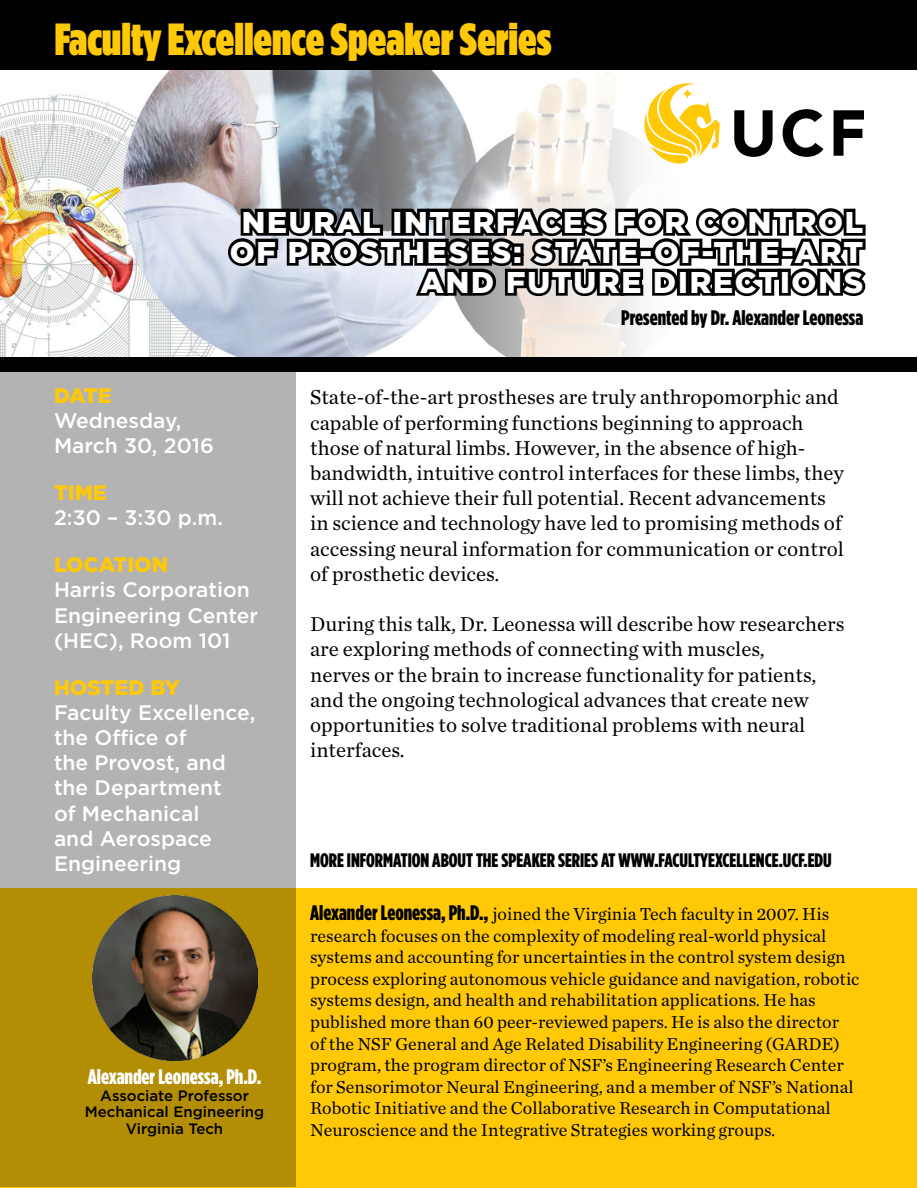
<style>
.page{position:relative;width:918px;height:1188px;background:#fff}
.page>*{position:absolute;margin:0;border:0;box-sizing:border-box;transform-origin:0 0}
.t1{font:900 45px "Gotham Condensed";color:#ffc907}
.t2{font:900 30px/30px "Gotham";letter-spacing:.06em;color:#fff;text-align:right}
.t3{font:21px/25.2px "Chronicle Text G1";color:#000}
.t4{font:500 21px/25.2px "Gotham";color:#fff}
.t5{font:900 21px "Gotham Condensed";color:#000}
.t6{font:900 21px "Gotham";color:#ffc907}
.t7{font:900 21px "Gotham Condensed";color:#fff}
.t8{font:900 19.5px "Gotham Condensed";color:#000}
.t9{font:18px/21.6px "Chronicle Text G1";color:#000}
.t10{font:500 15px/16.5px "Gotham";color:#000;text-align:center}
.s1{font-family:"Gotham Condensed";font-weight:900;font-size:21px}
</style>
<div class="page">
<div style="left:1px;top:0;width:916px;height:372px;background:#000"></div>
<div style="left:1px;top:888px;width:916px;height:299px;background:#ffc907"></div>
<svg style="left:0;top:373px;width:295px;height:814px;background:#b2a880"></svg>
<img style="left:1px;top:70px;width:916px;height:287px">
<svg style="left:644px;top:83px;width:76px;height:81px;background:#fee37f"></svg>
<svg style="left:682px;top:88px;width:11px;height:11px"></svg>
<svg style="left:734px;top:110px;width:39px;height:47px"></svg>
<svg style="left:783px;top:109px;width:41px;height:48px"></svg>
<svg style="left:834px;top:110px;width:30px;height:46px"></svg>
<svg style="left:225px;top:202px;width:645px;height:99px"></svg>
<img style="left:92px;top:895px;width:165px;height:165px">
<h1 class="t1" style="left:55px;top:12px;width:498px">Faculty Excellence Speaker Series</h1>
<h2 class="t2" style="left:230px;top:206px;width:635px">NEURAL INTERFACES FOR CONTROL<br>OF PROSTHESES: STATE-OF-THE-ART<br>AND FUTURE DIRECTIONS</h2>
<p class="t5" style="left:621px;top:306px;width:243px">Presented by Dr. Alexander Leonessa</p>
<p class="t6" style="left:54px;top:383px;width:59px">DATE</p>
<p class="t4" style="left:54px;top:408px;width:161px">Wednesday,<br>March 30, 2016</p>
<p class="t6" style="left:54px;top:481px;width:54px">TIME</p>
<p class="t4" style="left:54px;top:505px;width:171px">2:30 – 3:30 p.m.</p>
<p class="t6" style="left:54px;top:553px;width:116px">LOCATION</p>
<p class="t4" style="left:54px;top:577px;width:206px">Harris Corporation<br>Engineering Center (HEC), Room 101</p>
<p class="t6" style="left:54px;top:675px;width:127px">HOSTED BY</p>
<p class="t4" style="left:54px;top:699px;width:203px">Faculty Excellence, the Office of<br>the Provost, and the Department<br>of Mechanical<br>and Aerospace<br>Engineering</p>
<p class="t7" style="left:88px;top:1064px;width:175px">Alexander Leonessa, Ph.D.</p>
<p class="t10" style="left:85px;top:1087px;width:181px">Associate Professor<br>Mechanical Engineering<br>Virginia Tech</p>
<p class="t3" style="left:310px;top:384px;width:535px">State-of-the-art prostheses are truly anthropomorphic and capable of performing functions beginning to approach those of natural limbs. However, in the absence of high&shy;bandwidth, intuitive control interfaces for these limbs, they will not achieve their full potential. Recent advancements in science and technology have led to promising methods of accessing neural information for communication or control of prosthetic devices.</p>
<p class="t3" style="left:310px;top:610px;width:536px">During this talk, Dr. Leonessa will describe how researchers are exploring methods of connecting with muscles,<br>nerves or the brain to increase functionality for patients, and the ongoing technological advances that create new opportunities to solve traditional problems with neural interfaces.</p>
<p class="t8" style="left:310px;top:849px;width:523px">MORE INFORMATION ABOUT THE SPEAKER SERIES AT WWW.FACULTYEXCELLENCE.UCF.EDU</p>
<p class="t9" style="left:310px;top:902px;width:551px"><span class="s1">Alexander Leonessa, Ph.D.,</span> joined the Virginia Tech faculty in 2007. His research focuses on the complexity of modeling real-world physical systems and accounting for uncertainties in the control system design process exploring autonomous vehicle guidance and navigation, robotic systems design, and health and rehabilitation applications. He has published more than 60 peer-reviewed papers. He is also the director<br>of the NSF General and Age Related Disability Engineering (GARDE) program, the program director of NSF’s Engineering Research Center for Sensorimotor Neural Engineering, and a member of NSF’s National Robotic Initiative and the Collaborative Research in Computational Neuroscience and the Integrative Strategies working groups.</p>
</div>
